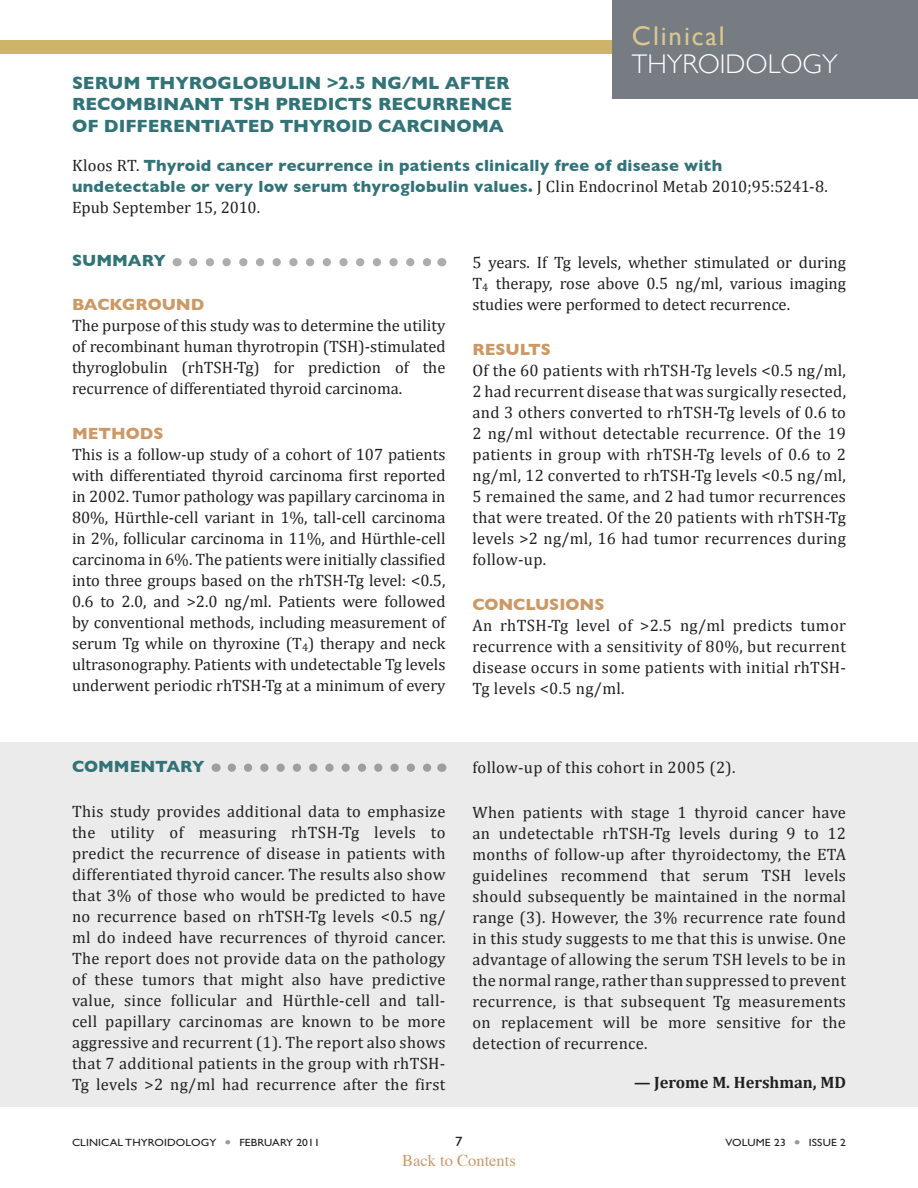
<style>
.page{position:relative;width:918px;height:1188px;background:#fff}
.page>*{position:absolute;margin:0;border:0;box-sizing:border-box;transform-origin:0 0}
.t1{font:300 27px/28.5px "Gill Sans";color:#fff}
.Topic_Header{font:700 18px/21.6px "Gill Sans";color:#327378}
.body_summary{font:16.5px/21px "Cambria";letter-spacing:.02em;color:#231f20;text-align:justify}
.Full_reference{font:700 16.5px/21px "Gill Sans";letter-spacing:.015em;color:#327378}
.Body_Head_2{font:700 16.5px "Gill Sans";color:#c96}
.commentary_name{font:700 16.5px "Cambria";color:#231f20}
.t2{font:16.5px "Times";color:#c96}
.Commentary{font:700 16.5px "Gill Sans";color:#327378}
.summary{font:700 16.5px "Gill Sans";color:#327378}
.t3{font:13.5px "Gill Sans Std";color:#231f20;scale:1.1 1}
.t4{font:10.5px "Gill Sans Std";letter-spacing:.01em;color:#231f20;scale:1.1 1}
.s1{font-weight:400;color:#dac78f}
.s2{font-family:"Cambria";font-weight:400;color:#231f20}
.s3{color:#999}
</style>
<div class="page">
<div style="left:0;top:742px;width:918px;height:365px;background:#ebebeb"></div>
<svg style="left:193px;top:258px;width:238px;height:8px"></svg>
<div style="left:0;top:40px;width:846px;height:14px;background:#cdb469"></div>
<div style="left:612px;top:0;width:306px;height:99px;background:#777b82"></div>
<svg style="left:232px;top:764px;width:200px;height:8px"></svg>
<p class="t1" style="left:632px;top:21px;width:207px"><span class="s1">Clinical<br></span>THYROIDOLOGY</p>
<p class="Topic_Header" style="left:72px;top:72px;width:442px">SERUM THYROGLOBULIN &gt;2.5 NG/ML AFTER<br>RECOMBINANT TSH PREDICTS RECURRENCE<br>OF DIFFERENTIATED THYROID CARCINOMA</p>
<p class="Full_reference" style="left:72px;top:155px;width:758px"><span class="s2">Kloos RT.</span> Thyroid cancer recurrence in patients clinically free of disease with undetectable or very low serum thyroglobulin values. <span class="s2">J Clin Endocrinol Metab 2010;95:5241-8.<br>Epub September 15, 2010.</span></p>
<p class="summary" style="left:72px;top:251px;width:95px">SUMMARY</p>
<p class="Body_Head_2" style="left:72px;top:295px;width:134px">BACKGROUND</p>
<p class="body_summary" style="left:72px;top:315px;width:375px">The purpose of this study was to determine the utility of recombinant human thyrotropin (TSH)-stimulated thyroglobulin (rhTSH-Tg) for prediction of the recurrence of differentiated thyroid carcinoma.</p>
<p class="Body_Head_2" style="left:72px;top:424px;width:93px">METHODS</p>
<p class="body_summary" style="left:72px;top:444px;width:375px">This is a follow-up study of a cohort of 107 patients with differentiated thyroid carcinoma first reported in 2002. Tumor pathology was papillary carcinoma in 80%, Hürthle-cell variant in 1%, tall-cell carcinoma in 2%, follicular carcinoma in 11%, and Hürthle-cell carcinoma in 6%. The patients were initially classified into three groups based on the rhTSH-Tg level: &lt;0.5, 0.6 to 2.0, and &gt;2.0 ng/ml. Patients were followed by conventional methods, including measurement of serum Tg while on thyroxine (T<sub>4</sub>) therapy and neck ultrasonography. Patients with undetectable Tg levels underwent periodic rhTSH-Tg at a minimum of every</p>
<p class="Commentary" style="left:72px;top:757px;width:134px">COMMENTARY</p>
<p class="body_summary" style="left:72px;top:801px;width:375px">This study provides additional data to emphasize the utility of measuring rhTSH-Tg levels to predict the recurrence of disease in patients with differentiated thyroid cancer. The results also show that 3% of those who would be predicted to have no recurrence based on rhTSH-Tg levels &lt;0.5 ng/ ml do indeed have recurrences of thyroid cancer.<br>The report does not provide data on the pathology of these tumors that might also have predictive value, since follicular and Hürthle-cell and tall&shy;cell papillary carcinomas are known to be more aggressive and recurrent (1). The report also shows that 7 additional patients in the group with rhTSH-Tg levels &gt;2 ng/ml had recurrence after the first</p>
<p class="body_summary" style="left:472px;top:252px;width:375px">5 years. If Tg levels, whether stimulated or during T<sub>4</sub> therapy, rose above 0.5 ng/ml, various imaging studies were performed to detect recurrence.</p>
<p class="Body_Head_2" style="left:472px;top:340px;width:80px">RESULTS</p>
<p class="body_summary" style="left:472px;top:360px;width:375px">Of the 60 patients with rhTSH-Tg levels &lt;0.5 ng/ml, 2 had recurrent disease that was surgically resected, and 3 others converted to rhTSH-Tg levels of 0.6 to 2 ng/ml without detectable recurrence. Of the 19 patients in group with rhTSH-Tg levels of 0.6 to 2 ng/ml, 12 converted to rhTSH-Tg levels &lt;0.5 ng/ml, 5 remained the same, and 2 had tumor recurrences that were treated. Of the 20 patients with rhTSH-Tg levels &gt;2 ng/ml, 16 had tumor recurrences during follow-up.</p>
<p class="Body_Head_2" style="left:472px;top:595px;width:133px">CONCLUSIONS</p>
<p class="body_summary" style="left:472px;top:615px;width:375px">An rhTSH-Tg level of &gt;2.5 ng/ml predicts tumor recurrence with a sensitivity of 80%, but recurrent disease occurs in some patients with initial rhTSH-Tg levels &lt;0.5 ng/ml.</p>
<p class="body_summary" style="left:472px;top:757px;width:265px">follow-up of this cohort in 2005 (2).</p>
<p class="body_summary" style="left:472px;top:802px;width:375px">When patients with stage 1 thyroid cancer have an undetectable rhTSH-Tg levels during 9 to 12 months of follow-up after thyroidectomy, the ETA guidelines recommend that serum TSH levels should subsequently be maintained in the normal range (3). However, the 3% recurrence rate found in this study suggests to me that this is unwise. One advantage of allowing the serum TSH levels to be in the normal range, rather than suppressed to prevent recurrence, is that subsequent Tg measurements on replacement will be more sensitive for the detection of recurrence.</p>
<p class="commentary_name" style="left:634px;top:1073px;width:214px">— Jerome M. Hershman, MD</p>
<p class="t4" style="left:72px;top:1137px;width:227px">CLINICAL THYROIDOLOGY <span class="s3">●</span> FEBRUARY 2011</p>
<p class="t3" style="left:455px;top:1134px;width:8px">7</p>
<p class="t4" style="left:726px;top:1137px;width:111px">VOLUME 23 <span class="s3">●</span> ISSUE 2</p>
<p class="t2" style="left:402px;top:1145px;width:115px">Back to Contents</p>
</div>
